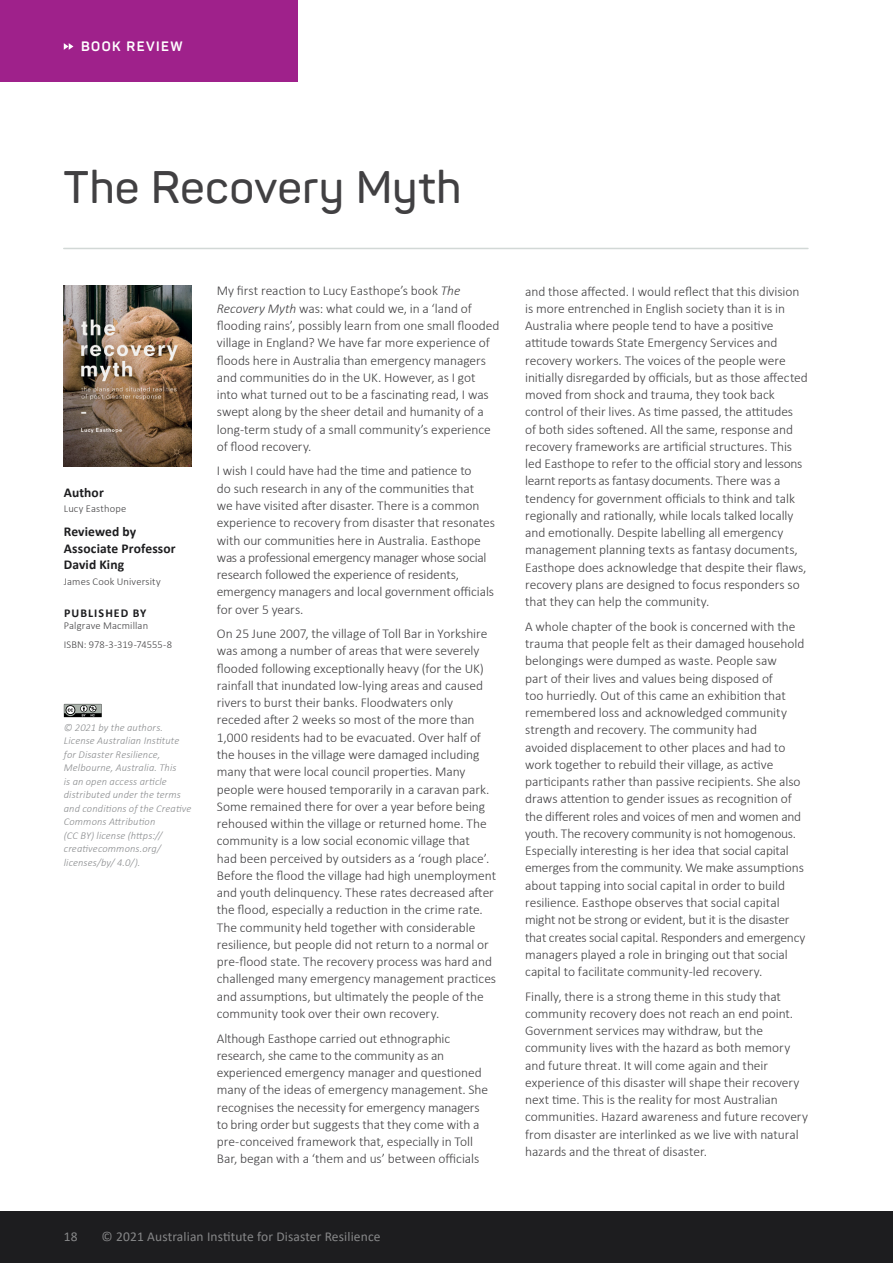
<style>
.page{position:relative;width:893px;height:1263px;background:#fff}
.page>*{position:absolute;margin:0;border:0;box-sizing:border-box;transform-origin:0 0}
.t1{font:600 45px "Panton";letter-spacing:.015em;color:#414042}
.t2{font:300 13.5px/17.2px "Calibri";letter-spacing:-.005em;color:#414042}
.t3{font:13.5px "Calibri";letter-spacing:.01em;color:#868788}
.t4{font:700 13.5px/16.5px "Calibri";letter-spacing:.01em;color:#1d1d1f}
.t5{font:700 13.5px "Panton";letter-spacing:.11em;color:#fff}
.t6{font:700 12px "Calibri";letter-spacing:.09em;color:#1d1d1f}
.t7{font:italic 300 10.5px/13.5px "Calibri";letter-spacing:.01em;color:#8a8c8e}
.t8{font:300 10.5px/19.5px "Calibri";letter-spacing:.015em;color:#414042}
.s1{font-style:italic}
</style>
<div class="page">
<div style="left:0;top:1212px;width:893px;height:51px;background:#1d1d1f"></div>
<div style="left:0;top:0;width:298px;height:81px;background:#9f218b"></div>
<svg style="left:64px;top:43px;width:9px;height:7px"></svg>
<hr style="left:64px;top:248px;width:744px;height:1px;background:#d2d8d6">
<img style="left:64px;top:285px;width:127px;height:181px">
<svg style="left:64px;top:704px;width:38px;height:14px"></svg>
<p class="t5" style="left:81px;top:38px;width:103px">BOOK REVIEW</p>
<h1 class="t1" style="left:64px;top:159px;width:399px">The Recovery Myth</h1>
<p class="t4" style="left:64px;top:484px;width:42px">Author</p>
<p class="t8" style="left:64px;top:499px;width:64px">Lucy Easthope</p>
<p class="t4" style="left:64px;top:523px;width:113px">Reviewed by<br>Associate Professor<br>David King</p>
<p class="t8" style="left:64px;top:571px;width:99px">James Cook University</p>
<p class="t6" style="left:64px;top:604px;width:84px">PUBLISHED BY</p>
<p class="t8" style="left:64px;top:616px;width:110px">Palgrave Macmillan<br>ISBN: 978-3-319-74555-8</p>
<p class="t7" style="left:64px;top:720px;width:129px">© 2021 by the authors.<br>License Australian Institute for Disaster Resilience,<br>Melbourne, Australia. This<br>is an open access article distributed under the terms and conditions of the Creative<br>Commons Attribution<br>(CC BY) license (https:// creativecommons.org/ licenses/by/ 4.0/).</p>
<p class="t2" style="left:217px;top:282px;width:284px">My first reaction to Lucy Easthope’s book <span class="s1">The Recovery Myth</span> was: what could we, in a ‘land of flooding rains’, possibly learn from one small flooded village in England? We have far more experience of floods here in Australia than emergency managers and communities do in the UK. However, as I got into what turned out to be a fascinating read, I was swept along by the sheer detail and humanity of a long-term study of a small community’s experience of flood recovery.</p>
<p class="t2" style="left:217px;top:462px;width:280px">I wish I could have had the time and patience to<br>do such research in any of the communities that<br>we have visited after disaster. There is a common experience to recovery from disaster that resonates with our communities here in Australia. Easthope was a professional emergency manager whose social research followed the experience of residents, emergency managers and local government officials for over 5 years.</p>
<p class="t2" style="left:217px;top:625px;width:281px">On 25 June 2007, the village of Toll Bar in Yorkshire was among a number of areas that were severely flooded following exceptionally heavy (for the UK) rainfall that inundated low-lying areas and caused rivers to burst their banks. Floodwaters only receded after 2 weeks so most of the more than 1,000 residents had to be evacuated. Over half of the houses in the village were damaged including many that were local council properties. Many people were housed temporarily in a caravan park.<br>Some remained there for over a year before being rehoused within the village or returned home. The community is a low social economic village that<br>had been perceived by outsiders as a ‘rough place’.<br>Before the flood the village had high unemployment and youth delinquency. These rates decreased after the flood, especially a reduction in the crime rate.<br>The community held together with considerable resilience, but people did not return to a normal or pre-flood state. The recovery process was hard and challenged many emergency management practices and assumptions, but ultimately the people of the community took over their own recovery.</p>
<p class="t2" style="left:217px;top:1029px;width:273px">Although Easthope carried out ethnographic research, she came to the community as an experienced emergency manager and questioned many of the ideas of emergency management. She recognises the necessity for emergency managers to bring order but suggests that they come with a pre-conceived framework that, especially in Toll Bar, began with a ‘them and us’ between officials</p>
<p class="t3" style="left:64px;top:1227px;width:15px">18</p>
<p class="t3" style="left:102px;top:1227px;width:280px">© 2021 Australian Institute for Disaster Resilience</p>
<p class="t2" style="left:525px;top:282px;width:284px">and those affected. I would reflect that this division is more entrenched in English society than it is in Australia where people tend to have a positive attitude towards State Emergency Services and recovery workers. The voices of the people were initially disregarded by officials, but as those affected moved from shock and trauma, they took back control of their lives. As time passed, the attitudes<br>of both sides softened. All the same, response and recovery frameworks are artificial structures. This led Easthope to refer to the official story and lessons learnt reports as fantasy documents. There was a tendency for government officials to think and talk regionally and rationally, while locals talked locally and emotionally. Despite labelling all emergency management planning texts as fantasy documents, Easthope does acknowledge that despite their flaws, recovery plans are designed to focus responders so that they can help the community.</p>
<p class="t2" style="left:525px;top:618px;width:282px">A whole chapter of the book is concerned with the trauma that people felt as their damaged household belongings were dumped as waste. People saw<br>part of their lives and values being disposed of<br>too hurriedly. Out of this came an exhibition that remembered loss and acknowledged community strength and recovery. The community had<br>avoided displacement to other places and had to work together to rebuild their village, as active participants rather than passive recipients. She also draws attention to gender issues as recognition of the different roles and voices of men and women and youth. The recovery community is not homogenous.<br>Especially interesting is her idea that social capital emerges from the community. We make assumptions about tapping into social capital in order to build resilience. Easthope observes that social capital might not be strong or evident, but it is the disaster that creates social capital. Responders and emergency managers played a role in bringing out that social capital to facilitate community-led recovery.</p>
<p class="t2" style="left:525px;top:987px;width:284px">Finally, there is a strong theme in this study that community recovery does not reach an end point.<br>Government services may withdraw, but the community lives with the hazard as both memory and future threat. It will come again and their experience of this disaster will shape their recovery next time. This is the reality for most Australian communities. Hazard awareness and future recovery from disaster are interlinked as we live with natural hazards and the threat of disaster.</p>
</div>
